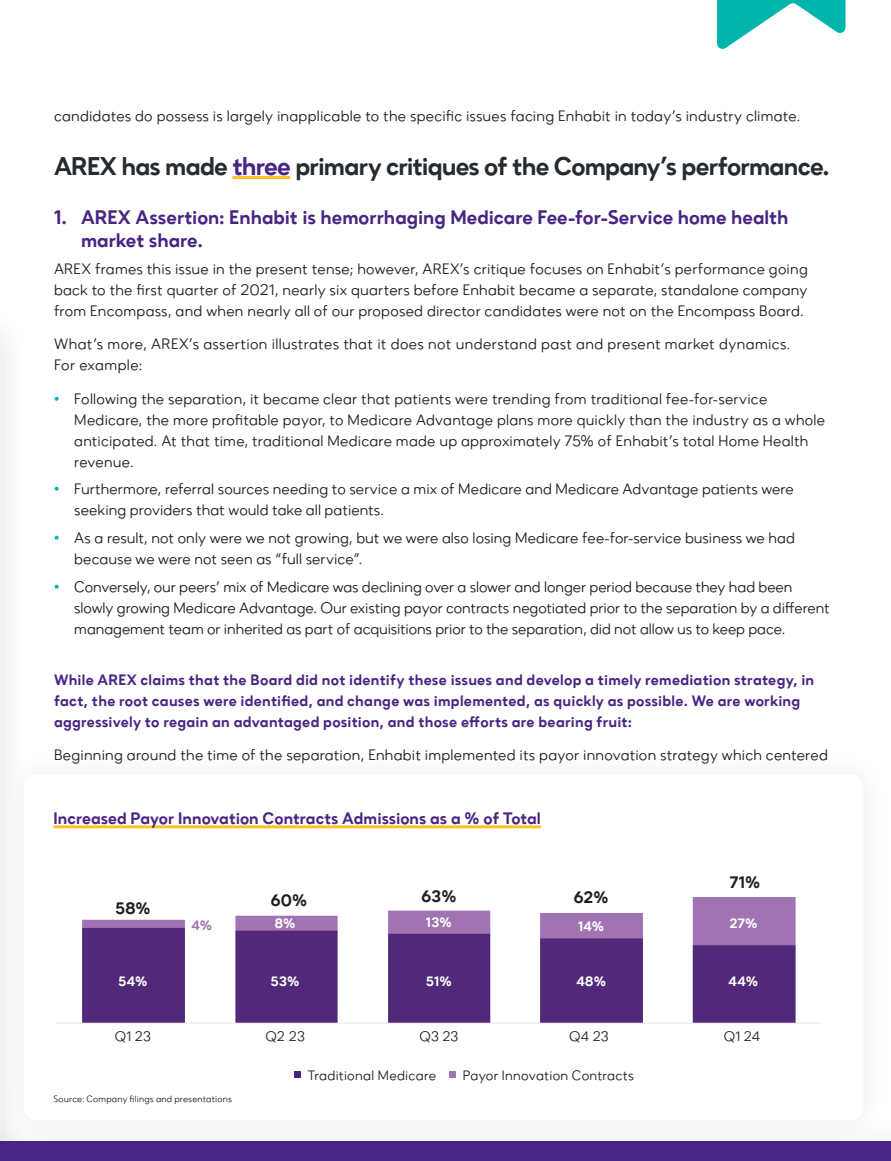
<style>
.page{position:relative;width:891px;height:1161px;background:#fff}
.page>*{position:absolute;margin:0;border:0;box-sizing:border-box;transform-origin:0 0}
.t1{font:25.5px "Zirkel Regular 5";letter-spacing:-.03em;color:#252b2f}
.t2{font:19.5px/22.5px "Zirkel Regular 5";color:#482582}
.Larger_Body{font:16.5px "Zirkel Regular 5";color:#482582}
.Body_Text{font:16.5px "Zirkel Regular 5";letter-spacing:.02em;color:#231f20}
.Body_Text-2{font:15px/21px "Zirkel";letter-spacing:.005em;color:#231f20}
.Body_Text-3{font:15px/21px "Zirkel Regular 5";letter-spacing:.015em;color:#482582}
.Body_Text-4{font:15px/21px "Zirkel";letter-spacing:.025em;color:#231f20}
.Body_Text-5{font:13.5px "Zirkel";letter-spacing:.015em;color:#231f20}
.Body_Text-6{font:13.5px "Zirkel Regular 5";letter-spacing:.025em;color:#fff}
.Body_Text-7{font:13.5px "Zirkel Regular 5";color:#a173b2}
.Footnotes{font:9px "Zirkel";letter-spacing:.025em;color:#231f20}
.s1{color:#482582}
.s2{font-family:"Zirkel Regular 5";color:#00b5ac}
</style>
<div class="page">
<svg style="left:717px;top:0;width:129px;height:49px"></svg>
<hr style="left:232px;top:176px;width:58px;height:3px;background:#fec224">
<div style="left:0;top:306px;width:28px;height:855px;background:#fafafa"></div>
<div style="left:0;top:1142px;width:891px;height:19px;background:#482582"></div>
<div style="left:0;top:746px;width:891px;height:402px;background:#231f20;opacity:.08"></div>
<div style="left:24px;top:774px;width:839px;height:346px;background:#fff;border-radius:14px"></div>
<img style="left:57px;top:897px;width:763px;height:127px">
<hr style="left:53px;top:825px;width:488px;height:3px;background:#fec224">
<svg style="left:294px;top:1072px;width:6px;height:6px"></svg>
<svg style="left:449px;top:1072px;width:6px;height:6px"></svg>
<p class="Body_Text-2" style="left:54px;top:105px;width:748px">candidates do possess is largely inapplicable to the specific issues facing Enhabit in today’s industry climate.</p>
<h2 class="t1" style="left:54px;top:150px;width:777px">AREX has made <span class="s1">three</span> primary critiques of the Company’s performance.</h2>
<p class="t2" style="left:81px;top:206px;width:709px;text-indent:-27px">1. AREX Assertion: Enhabit is hemorrhaging Medicare Fee-for-Service home health market share.</p>
<p class="Body_Text-2" style="left:54px;top:259px;width:755px;text-align:justify">AREX frames this issue in the present tense; however, AREX’s critique focuses on Enhabit’s performance going back to the first quarter of 2021, nearly six quarters before Enhabit became a separate, standalone company from Encompass, and when nearly all of our proposed director candidates were not on the Encompass Board.</p>
<p class="Body_Text-4" style="left:54px;top:334px;width:738px">What’s more, AREX’s assertion illustrates that it does not understand past and present market dynamics.<br>For example:</p>
<p class="Body_Text-2" style="left:74px;top:388px;width:752px;text-indent:-20px"><span class="s2">•</span> Following the separation, it became clear that patients were trending from traditional fee-for-service Medicare, the more profitable payor, to Medicare Advantage plans more quickly than the industry as a whole anticipated. At that time, traditional Medicare made up approximately 75% of Enhabit’s total Home Health revenue.</p>
<p class="Body_Text-2" style="left:74px;top:479px;width:721px;text-indent:-20px"><span class="s2">•</span> Furthermore, referral sources needing to service a mix of Medicare and Medicare Advantage patients were seeking providers that would take all patients.</p>
<p class="Body_Text-2" style="left:74px;top:527px;width:722px;text-indent:-20px"><span class="s2">•</span> As a result, not only were we not growing, but we were also losing Medicare fee-for-service business we had because we were not seen as “full service”.</p>
<p class="Body_Text-2" style="left:74px;top:576px;width:757px;text-indent:-20px"><span class="s2">•</span> Conversely, our peers’ mix of Medicare was declining over a slower and longer period because they had been slowly growing Medicare Advantage. Our existing payor contracts negotiated prior to the separation by a different management team or inherited as part of acquisitions prior to the separation, did not allow us to keep pace.</p>
<p class="Body_Text-3" style="left:54px;top:669px;width:762px">While AREX claims that the Board did not identify these issues and develop a timely remediation strategy, in fact, the root causes were identified, and change was implemented, as quickly as possible. We are working aggressively to regain an advantaged position, and those efforts are bearing fruit:</p>
<p class="Body_Text-2" style="left:54px;top:744px;width:775px">Beginning around the time of the separation, Enhabit implemented its payor innovation strategy which centered</p>
<p class="Larger_Body" style="left:53px;top:808px;width:489px">Increased Payor Innovation Contracts Admissions as a % of Total</p>
<p class="Body_Text" style="left:115px;top:898px;width:37px">58%</p>
<p class="Body_Text-7" style="left:192px;top:917px;width:22px">4%</p>
<p class="Body_Text" style="left:271px;top:890px;width:38px">60%</p>
<p class="Body_Text" style="left:421px;top:886px;width:36px">63%</p>
<p class="Body_Text-6" style="left:426px;top:914px;width:27px">13%</p>
<p class="Body_Text-6" style="left:578px;top:918px;width:28px">14%</p>
<p class="Body_Text" style="left:574px;top:888px;width:36px">62%</p>
<p class="Body_Text-6" style="left:275px;top:915px;width:22px">8%</p>
<p class="Body_Text" style="left:730px;top:873px;width:32px">71%</p>
<p class="Body_Text-6" style="left:729px;top:915px;width:30px">27%</p>
<p class="Body_Text-6" style="left:118px;top:973px;width:30px">54%</p>
<p class="Body_Text-6" style="left:271px;top:973px;width:30px">53%</p>
<p class="Body_Text-6" style="left:426px;top:973px;width:27px">51%</p>
<p class="Body_Text-6" style="left:576px;top:973px;width:31px">48%</p>
<p class="Body_Text-6" style="left:729px;top:973px;width:31px">44%</p>
<p class="Body_Text-5" style="left:115px;top:1028px;width:38px">Q1 23</p>
<p class="Body_Text-5" style="left:266px;top:1028px;width:41px">Q2 23</p>
<p class="Body_Text-5" style="left:419px;top:1028px;width:40px">Q3 23</p>
<p class="Body_Text-5" style="left:569px;top:1028px;width:41px">Q4 23</p>
<p class="Body_Text-5" style="left:724px;top:1028px;width:38px">Q1 24</p>
<p class="Footnotes" style="left:53px;top:1093px;width:180px">Source: Company filings and presentations</p>
<p class="Body_Text-5" style="left:308px;top:1067px;width:130px">Traditional Medicare</p>
<p class="Body_Text-5" style="left:463px;top:1067px;width:173px">Payor Innovation Contracts</p>
</div>
